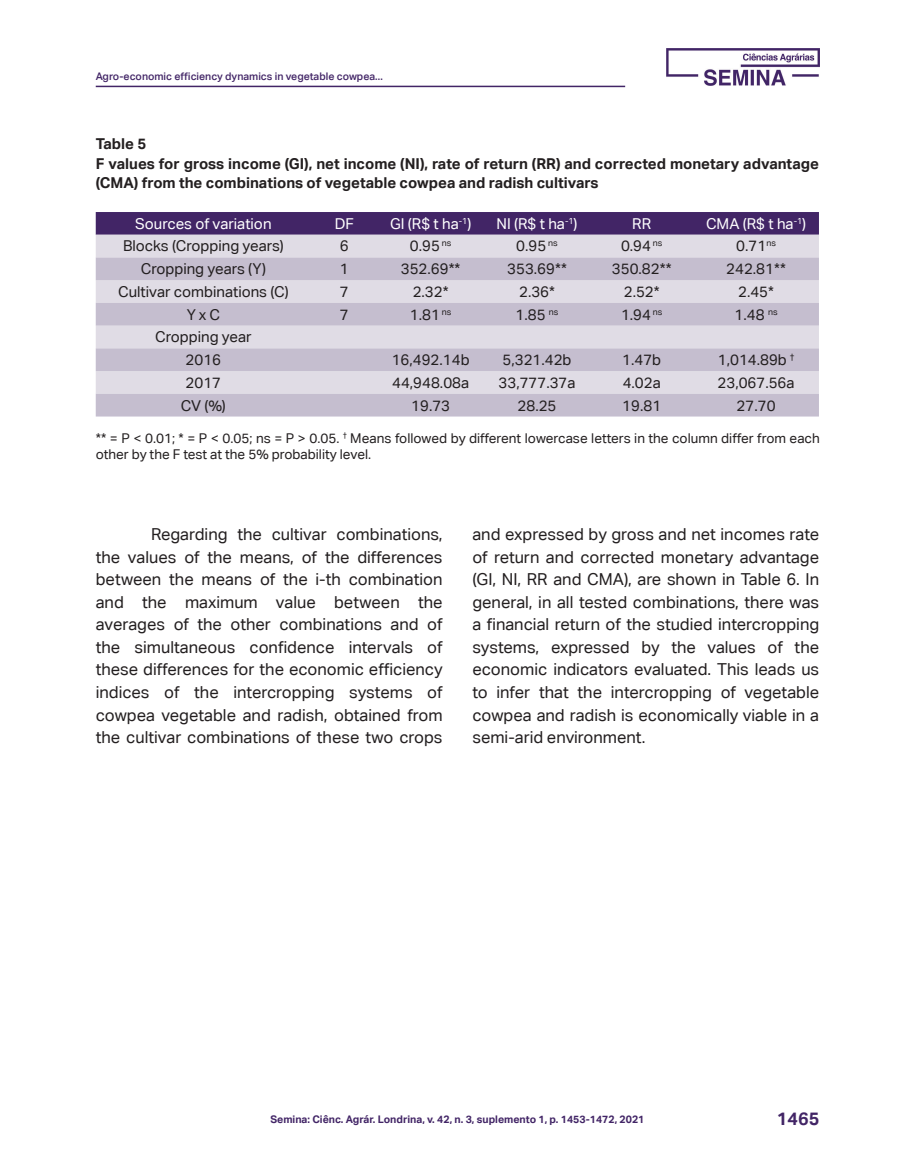
<style>
.page{position:relative;width:915px;height:1170px;background:#fff}
.page>*{position:absolute;margin:0;border:0;box-sizing:border-box;transform-origin:0 0}
.t1{font:700 18px "Aktiv Grotesk Corp";color:#422566}
.corpo_do_texto{font:16.5px/22.5px "Aktiv Grotesk Corp";color:#231f20;text-align:justify}
.texto_tabela{font:15px "Aktiv Grotesk Corp";color:#231f20}
.título_Tabela{font:700 15px/19.5px "Aktiv Grotesk Corp";color:#231f20}
.texto_tabela-2{font:15px "Aktiv Grotesk Corp";color:#fff}
.legenda_de_tabela{font:13.5px/16.5px "Aktiv Grotesk Corp";color:#231f20}
.t2{font:700 10.5px "Aktiv Grotesk Corp";color:#422566}
.t3{font:500 10.5px "Aktiv Grotesk Corp";color:#422566}
</style>
<div class="page">
<hr style="left:96px;top:86px;width:529px;height:1px;background:#422566">
<img style="left:666px;top:48px;width:152px;height:37px">
<div style="left:96px;top:212px;width:722px;height:23px;background:#422566"></div>
<div style="left:96px;top:235px;width:722px;height:22px;background:#e0dce5"></div>
<svg style="left:96px;top:257px;width:722px;height:159px;background:#d0cbd8"></svg>
<p class="t3" style="left:96px;top:69px;width:288px">Agro-economic efficiency dynamics in vegetable cowpea...</p>
<p class="título_Tabela" style="left:96px;top:134px;width:52px">Table 5</p>
<p class="título_Tabela" style="left:96px;top:153px;width:724px">F values for gross income (GI), net income (NI), rate of return (RR) and corrected monetary advantage (CMA) from the combinations of vegetable cowpea and radish cultivars</p>
<p class="texto_tabela-2" style="left:135px;top:214px;width:138px">Sources of variation</p>
<p class="texto_tabela-2" style="left:334px;top:214px;width:21px">DF</p>
<p class="texto_tabela-2" style="left:390px;top:214px;width:83px">GI (R$ t ha<sup>-1</sup>)</p>
<p class="texto_tabela-2" style="left:496px;top:214px;width:82px">NI (R$ t ha<sup>-1</sup>)</p>
<p class="texto_tabela-2" style="left:632px;top:214px;width:20px">RR</p>
<p class="texto_tabela-2" style="left:705px;top:214px;width:102px">CMA (R$ t ha<sup>-1</sup>)</p>
<p class="texto_tabela" style="left:123px;top:237px;width:162px">Blocks (Cropping years)</p>
<p class="texto_tabela" style="left:340px;top:237px;width:10px">6</p>
<p class="texto_tabela" style="left:410px;top:237px;width:43px">0.95 <sup>ns</sup></p>
<p class="texto_tabela" style="left:516px;top:237px;width:43px">0.95 <sup>ns</sup></p>
<p class="texto_tabela" style="left:620px;top:237px;width:43px">0.94 <sup>ns</sup></p>
<p class="texto_tabela" style="left:736px;top:237px;width:41px">0.71<sup>ns</sup></p>
<p class="texto_tabela" style="left:141px;top:260px;width:127px">Cropping years (Y)</p>
<p class="texto_tabela" style="left:340px;top:260px;width:10px">1</p>
<p class="texto_tabela" style="left:401px;top:260px;width:61px">352.69**</p>
<p class="texto_tabela" style="left:507px;top:260px;width:61px">353.69**</p>
<p class="texto_tabela" style="left:611px;top:260px;width:61px">350.82**</p>
<p class="texto_tabela" style="left:726px;top:260px;width:61px">242.81**</p>
<p class="texto_tabela" style="left:118px;top:283px;width:172px">Cultivar combinations (C)</p>
<p class="texto_tabela" style="left:340px;top:283px;width:10px">7</p>
<p class="texto_tabela" style="left:412px;top:283px;width:37px">2.32*</p>
<p class="texto_tabela" style="left:519px;top:283px;width:37px">2.36*</p>
<p class="texto_tabela" style="left:623px;top:283px;width:37px">2.52*</p>
<p class="texto_tabela" style="left:738px;top:283px;width:37px">2.45*</p>
<p class="texto_tabela" style="left:187px;top:305px;width:35px">Y x C</p>
<p class="texto_tabela" style="left:340px;top:305px;width:10px">7</p>
<p class="texto_tabela" style="left:410px;top:305px;width:43px">1.81 <sup>ns</sup></p>
<p class="texto_tabela" style="left:515px;top:305px;width:44px">1.85 <sup>ns</sup></p>
<p class="texto_tabela" style="left:620px;top:305px;width:43px">1.94 <sup>ns</sup></p>
<p class="texto_tabela" style="left:734px;top:305px;width:44px">1.48 <sup>ns</sup></p>
<p class="texto_tabela" style="left:155px;top:328px;width:98px">Cropping year</p>
<p class="texto_tabela" style="left:185px;top:351px;width:37px">2016</p>
<p class="texto_tabela" style="left:391px;top:351px;width:79px">16,492.14b</p>
<p class="texto_tabela" style="left:502px;top:351px;width:70px">5,321.42b</p>
<p class="texto_tabela" style="left:622px;top:351px;width:40px">1.47b</p>
<p class="texto_tabela" style="left:717px;top:351px;width:78px">1,014.89b <sup>†</sup></p>
<p class="texto_tabela" style="left:185px;top:373px;width:37px">2017</p>
<p class="texto_tabela" style="left:392px;top:373px;width:78px">44,948.08a</p>
<p class="texto_tabela" style="left:498px;top:373px;width:78px">33,777.37a</p>
<p class="texto_tabela" style="left:622px;top:373px;width:40px">4.02a</p>
<p class="texto_tabela" style="left:717px;top:373px;width:78px">23,067.56a</p>
<p class="texto_tabela" style="left:181px;top:396px;width:46px">CV (%)</p>
<p class="texto_tabela" style="left:411px;top:396px;width:40px">19.73</p>
<p class="texto_tabela" style="left:517px;top:396px;width:40px">28.25</p>
<p class="texto_tabela" style="left:622px;top:396px;width:40px">19.81</p>
<p class="texto_tabela" style="left:736px;top:396px;width:40px">27.70</p>
<p class="legenda_de_tabela" style="left:96px;top:429px;width:725px">** = P &lt; 0.01; * = P &lt; 0.05; ns = P &gt; 0.05. <sup>†</sup> Means followed by different lowercase letters in the column differ from each other by the F test at the 5% probability level.</p>
<p class="corpo_do_texto" style="left:96px;top:523px;width:348px;text-indent:55px">Regarding the cultivar combinations, the values of the means, of the differences between the means of the i-th combination and the maximum value between the averages of the other combinations and of the simultaneous confidence intervals of these differences for the economic efficiency indices of the intercropping systems of cowpea vegetable and radish, obtained from the cultivar combinations of these two crops</p>
<p class="corpo_do_texto" style="left:472px;top:523px;width:348px">and expressed by gross and net incomes rate of return and corrected monetary advantage (GI, NI, RR and CMA), are shown in Table 6. In general, in all tested combinations, there was a financial return of the studied intercropping systems, expressed by the values of the economic indicators evaluated. This leads us to infer that the intercropping of vegetable cowpea and radish is economically viable in a semi-arid environment.</p>
<p class="t2" style="left:270px;top:1112px;width:375px">Semina: Ciênc. Agrár. Londrina, v. 42, n. 3, suplemento 1, p. 1453-1472, 2021</p>
<p class="t1" style="left:776px;top:1107px;width:44px">1465</p>
</div>
